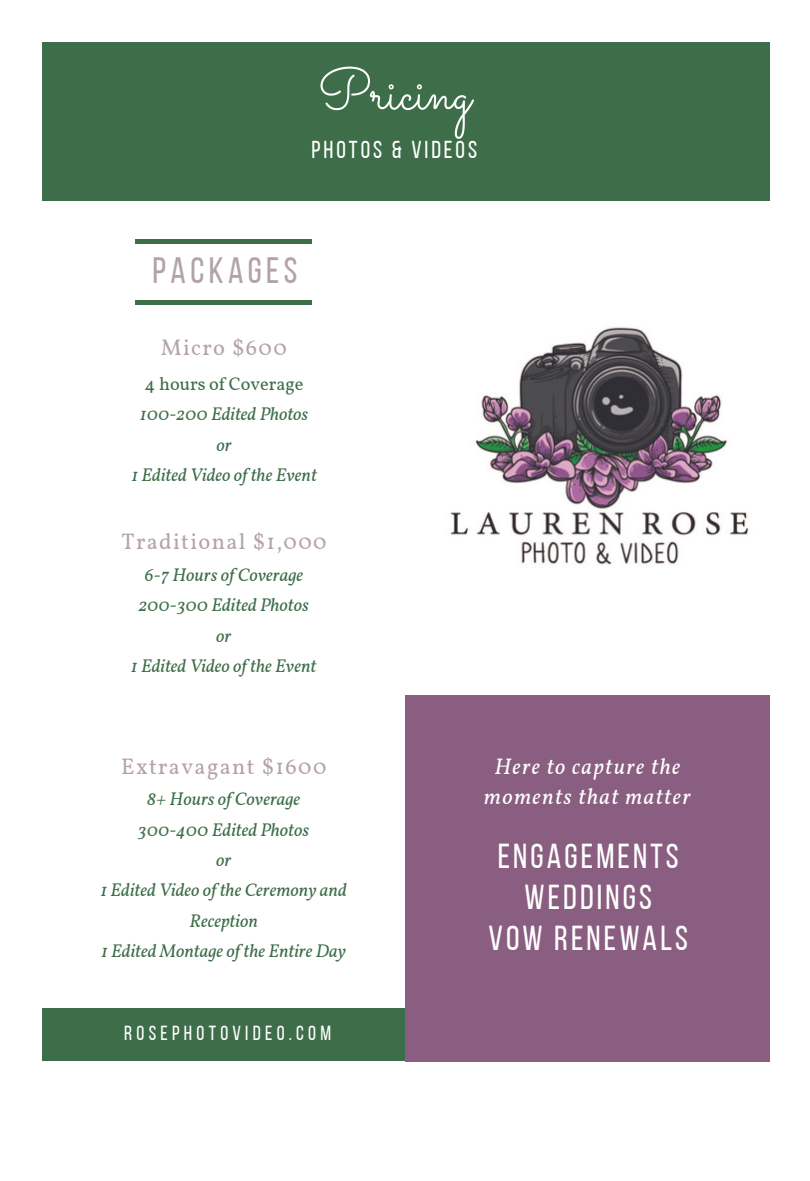
<style>
.page{position:relative;width:810px;height:1181px;background:#fff}
.page>*{position:absolute;margin:0;border:0;box-sizing:border-box;transform-origin:0 0}
.t1{font:57px "Sacramento";color:#fff}
.t2{font:36.6px "Bebas Neue";letter-spacing:.12em;color:#b3a2ac}
.t3{font:34.5px "Bebas Neue";letter-spacing:.09em;color:#fff}
.t4{font:24.45px "Bebas Neue";letter-spacing:.12em;color:#fff}
.t5{font:22.35px "Vollkorn";letter-spacing:.06em;color:#b3a2ac}
.t6{font:italic 22.35px/30.3px "Vollkorn";letter-spacing:.06em;color:#fff;text-align:center}
.t7{font:20.25px "Bebas Neue";letter-spacing:.21em;color:#fff}
.t8{font:italic 18.3px/30.3px "Vollkorn";color:#3d6e49;text-align:center}
.t9{font:18.3px "Vollkorn";color:#3d6e49}
</style>
<div class="page">
<div style="left:42px;top:42px;width:727px;height:1018px;background:#3d6e49"></div>
<div style="left:42px;top:201px;width:364px;height:806px;background:#fff"></div>
<div style="left:406px;top:693px;width:364px;height:367px;background:#8a5e81"></div>
<div style="left:135px;top:239px;width:177px;height:5px;background:#3d6e49"></div>
<hr style="left:136px;top:300px;width:176px;height:4px;background:#3d6e49">
<img style="left:406px;top:201px;width:364px;height:493px">
<p class="t1" style="left:318px;top:56px;width:155px">Pricing</p>
<p class="t4" style="left:312px;top:140px;width:167px">PHOTOS &amp; VIDEOS</p>
<p class="t2" style="left:153px;top:256px;width:146px">PACKAGES</p>
<p class="t5" style="left:161px;top:334px;width:127px">Micro $600</p>
<p class="t9" style="left:145px;top:372px;width:161px">4 hours of Coverage</p>
<p class="t8" style="left:140px;top:400px;width:170px">100-200 Edited Photos</p>
<p class="t8" style="left:217px;top:431px;width:17px">or</p>
<p class="t8" style="left:131px;top:461px;width:187px">1 Edited Video of the Event</p>
<p class="t5" style="left:122px;top:528px;width:206px">Traditional $1,000</p>
<p class="t8" style="left:144px;top:561px;width:161px">6-7 Hours of Coverage</p>
<p class="t8" style="left:138px;top:591px;width:172px">200-300 Edited Photos</p>
<p class="t8" style="left:216px;top:621px;width:17px">or</p>
<p class="t8" style="left:131px;top:652px;width:187px">1 Edited Video of the Event</p>
<p class="t5" style="left:121px;top:752px;width:207px">Extravagant $1600</p>
<p class="t6" style="left:484px;top:753px;width:208px">Here to capture the moments that matter</p>
<p class="t8" style="left:147px;top:785px;width:155px">8+ Hours of Coverage</p>
<p class="t8" style="left:138px;top:815px;width:173px">300-400 Edited Photos</p>
<p class="t8" style="left:216px;top:846px;width:17px">or</p>
<p class="t8" style="left:100px;top:876px;width:248px">1 Edited Video of the Ceremony and<br>Reception</p>
<p class="t8" style="left:101px;top:937px;width:247px">1 Edited Montage of the Entire Day</p>
<p class="t3" style="left:498px;top:841px;width:183px">ENGAGEMENTS</p>
<p class="t3" style="left:525px;top:882px;width:129px">WEDDINGS</p>
<p class="t3" style="left:489px;top:923px;width:201px">VOW RENEWALS</p>
<p class="t7" style="left:124px;top:1024px;width:208px">ROSEPHOTOVIDEO.COM</p>
</div>
